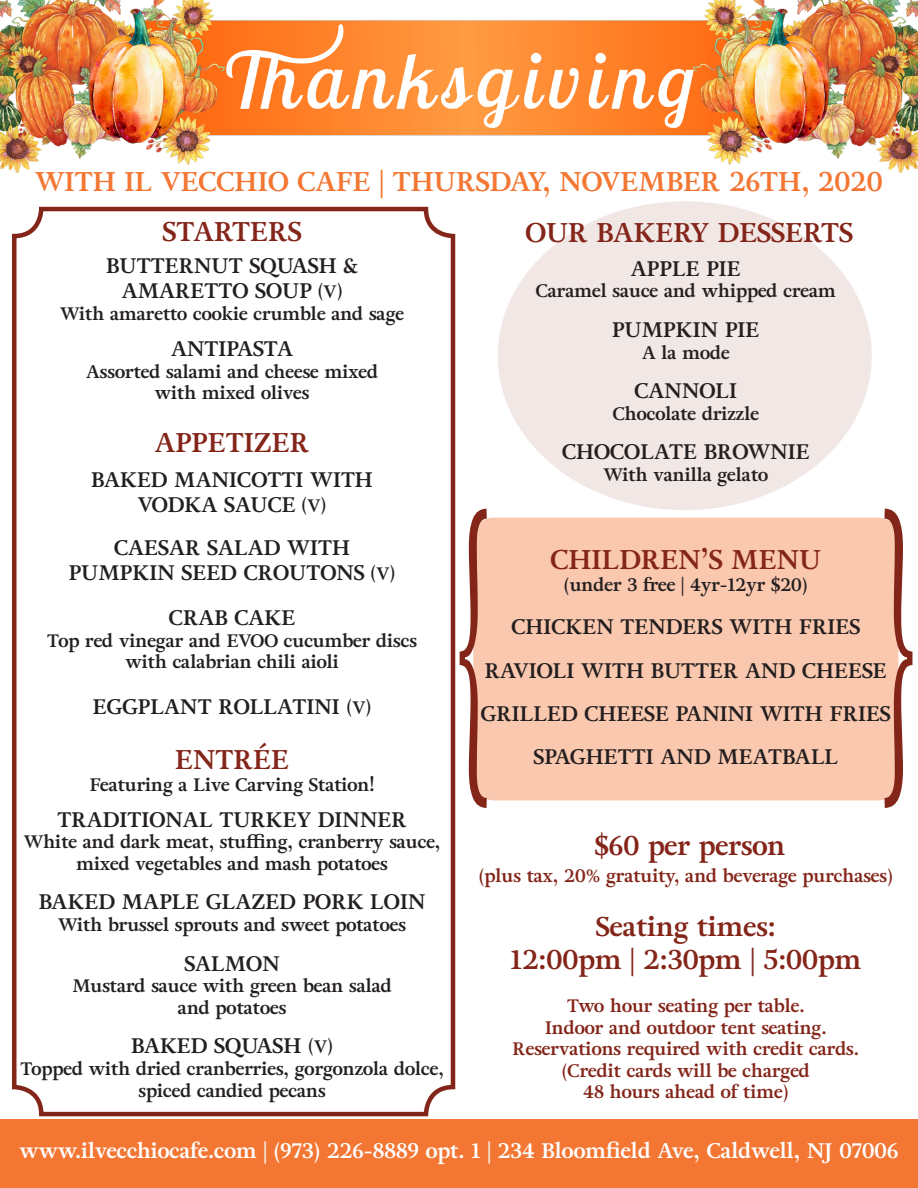
<style>
.page{position:relative;width:918px;height:1188px;background:#fff}
.page>*{position:absolute;margin:0;border:0;box-sizing:border-box;transform-origin:0 0}
.t1{font:700 27px "Adriane Text";color:#842519}
.t2{font:700 27px "Adriane Text";color:#f37633}
.t3{font:700 21px "Adriane Text";color:#231f20}
.t4{font:700 21px "Adriane Text";color:#fff}
.t5{font:700 18px/21.6px "Adriane Text";color:#231f20;text-align:center}
.t6{font:700 18px "Adriane Text";color:#842519}
.s1{font-size:18px}
</style>
<div class="page">
<div style="left:498px;top:201px;width:374px;height:309px;background:#f1e7e5;border-radius:50%"></div>
<div style="left:473px;top:518px;width:425px;height:282px;background:#fac8ae;border-radius:20px"></div>
<img style="left:224px;top:20px;width:470px;height:116px">
<div style="left:0;top:1119px;width:918px;height:69px;background:#f37633"></div>
<img style="left:0;top:0;width:224px;height:172px">
<img style="left:86px;top:8px;width:101px;height:139px">
<img style="left:694px;top:0;width:224px;height:172px">
<img style="left:731px;top:8px;width:101px;height:139px">
<div style="left:12px;top:207px;width:443px;height:909px;border:4px solid #842519;border-radius:27px"></div>
<svg style="left:885px;top:509px;width:27px;height:299px"></svg>
<svg style="left:460px;top:509px;width:27px;height:299px"></svg>
<p class="t2" style="left:35px;top:164px;width:849px">WITH IL VECCHIO CAFE | THURSDAY, NOVEMBER 26TH, 2020</p>
<p class="t1" style="left:162px;top:213px;width:141px">STARTERS</p>
<p class="t3" style="left:106px;top:251px;width:253px">BUTTERNUT SQUASH &amp;</p>
<p class="t3" style="left:122px;top:277px;width:222px">AMARETTO SOUP <span class="s1">(V)</span></p>
<p class="t5" style="left:60px;top:303px;width:345px">With amaretto cookie crumble and sage</p>
<p class="t3" style="left:171px;top:335px;width:124px">ANTIPASTA</p>
<p class="t5" style="left:86px;top:361px;width:293px">Assorted salami and cheese mixed</p>
<p class="t5" style="left:155px;top:382px;width:156px">with mixed olives</p>
<p class="t1" style="left:525px;top:215px;width:329px">OUR BAKERY DESSERTS</p>
<p class="t3" style="left:631px;top:254px;width:111px">APPLE PIE</p>
<p class="t5" style="left:536px;top:280px;width:302px">Caramel sauce and whipped cream</p>
<p class="t3" style="left:612px;top:316px;width:149px">PUMPKIN PIE</p>
<p class="t5" style="left:642px;top:342px;width:89px">A la mode</p>
<p class="t3" style="left:634px;top:377px;width:104px">CANNOLI</p>
<p class="t5" style="left:613px;top:403px;width:148px">Chocolate drizzle</p>
<p class="t3" style="left:562px;top:438px;width:249px">CHOCOLATE BROWNIE</p>
<p class="t5" style="left:604px;top:464px;width:166px">With vanilla gelato</p>
<p class="t1" style="left:155px;top:425px;width:156px">APPETIZER</p>
<p class="t3" style="left:91px;top:466px;width:283px">BAKED MANICOTTI WITH</p>
<p class="t3" style="left:138px;top:491px;width:190px">VODKA SAUCE <span class="s1">(V)</span></p>
<p class="t3" style="left:114px;top:534px;width:237px">CAESAR SALAD WITH</p>
<p class="t3" style="left:69px;top:559px;width:328px">PUMPKIN SEED CROUTONS <span class="s1">(V)</span></p>
<p class="t3" style="left:169px;top:604px;width:128px">CRAB CAKE</p>
<p class="t5" style="left:47px;top:630px;width:371px">Top red vinegar and EVOO cucumber discs</p>
<p class="t5" style="left:125px;top:651px;width:215px">with calabrian chili aioli</p>
<p class="t3" style="left:93px;top:693px;width:280px">EGGPLANT ROLLATINI <span class="s1">(V)</span></p>
<p class="t1" style="left:550px;top:542px;width:273px">CHILDREN’S MENU</p>
<p class="t5" style="left:564px;top:574px;width:245px">(under 3 free | 4yr-12yr $20)</p>
<p class="t3" style="left:511px;top:613px;width:350px">CHICKEN TENDERS WITH FRIES</p>
<p class="t3" style="left:485px;top:656px;width:403px">RAVIOLI WITH BUTTER AND CHEESE</p>
<p class="t3" style="left:481px;top:699px;width:411px">GRILLED CHEESE PANINI WITH FRIES</p>
<p class="t3" style="left:533px;top:743px;width:306px">SPAGHETTI AND MEATBALL</p>
<p class="t1" style="left:175px;top:742px;width:115px">ENTRÉE</p>
<p class="t5" style="left:90px;top:774px;width:286px">Featuring a Live Carving Station!</p>
<p class="t3" style="left:57px;top:805px;width:351px">TRADITIONAL TURKEY DINNER</p>
<p class="t5" style="left:24px;top:831px;width:418px">White and dark meat, stuffing, cranberry sauce, mixed vegetables and mash potatoes</p>
<p class="t3" style="left:39px;top:888px;width:388px">BAKED MAPLE GLAZED PORK LOIN</p>
<p class="t5" style="left:58px;top:914px;width:349px">With brussel sprouts and sweet potatoes</p>
<p class="t3" style="left:184px;top:949px;width:97px">SALMON</p>
<p class="t5" style="left:72px;top:975px;width:321px">Mustard sauce with green bean salad</p>
<p class="t5" style="left:178px;top:997px;width:110px">and potatoes</p>
<p class="t3" style="left:131px;top:1032px;width:203px">BAKED SQUASH <span class="s1">(V)</span></p>
<p class="t5" style="left:20px;top:1058px;width:425px">Topped with dried cranberries, gorgonzola dolce, spiced candied pecans</p>
<p class="t1" style="left:595px;top:828px;width:192px">$60 per person</p>
<p class="t6" style="left:479px;top:864px;width:416px">(plus tax, 20% gratuity, and beverage purchases)</p>
<p class="t1" style="left:596px;top:909px;width:181px">Seating times:</p>
<p class="t1" style="left:510px;top:941px;width:352px">12:00pm | 2:30pm | 5:00pm</p>
<p class="t6" style="left:567px;top:994px;width:239px">Two hour seating per table.</p>
<p class="t6" style="left:545px;top:1015px;width:283px">Indoor and outdoor tent seating.</p>
<p class="t6" style="left:513px;top:1037px;width:348px">Reservations required with credit cards.</p>
<p class="t6" style="left:562px;top:1058px;width:250px">(Credit cards will be charged</p>
<p class="t6" style="left:583px;top:1080px;width:207px">48 hours ahead of time)</p>
<p class="t4" style="left:20px;top:1137px;width:880px">www.ilvecchiocafe.com | (973) 226-8889 opt. 1 | 234 Bloomfield Ave, Caldwell, NJ 07006</p>
</div>
